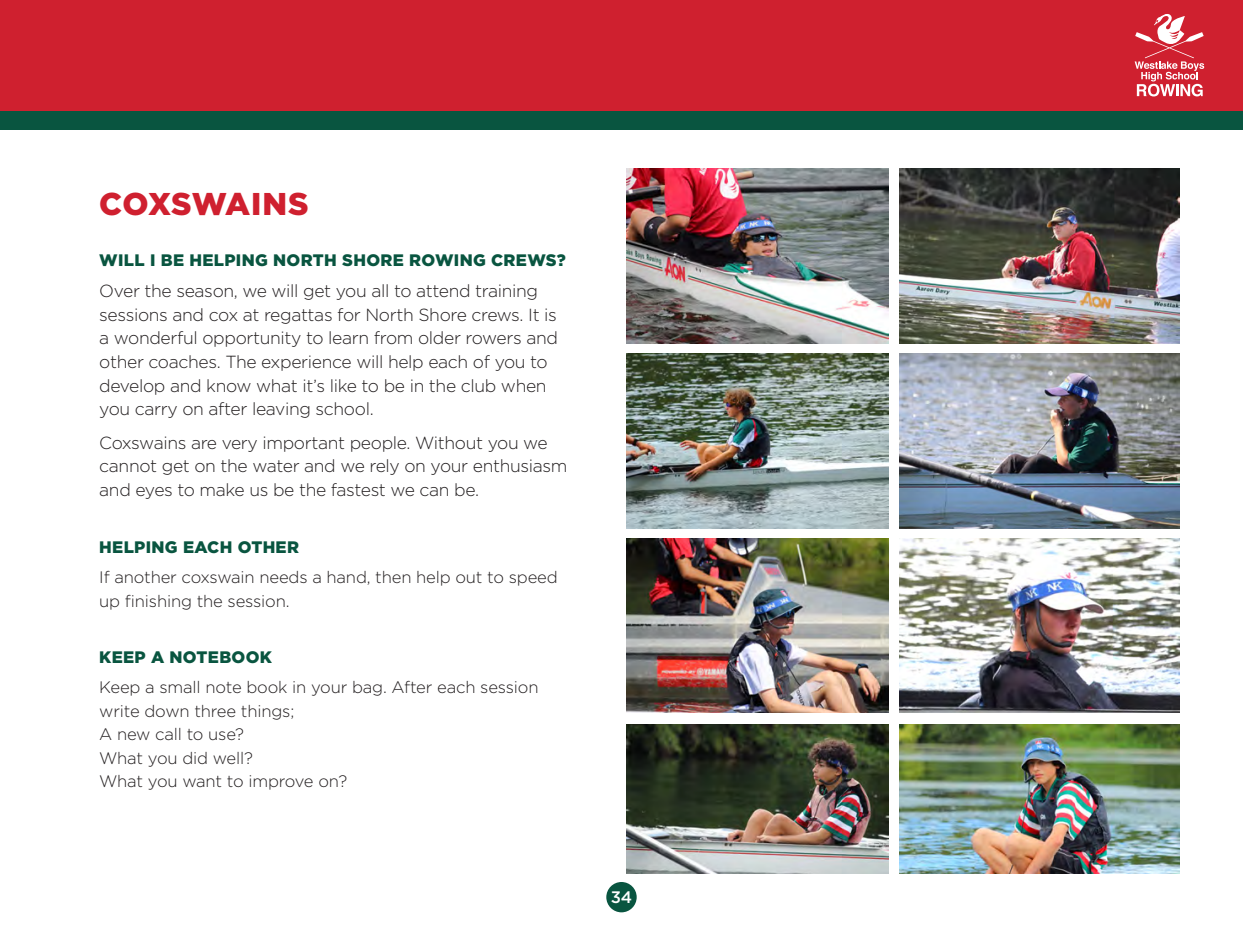
<style>
.page{position:relative;width:1243px;height:945px;background:#fff}
.page>*{position:absolute;margin:0;border:0;box-sizing:border-box;transform-origin:0 0}
.t1{font:900 31.5px "Gotham";letter-spacing:.01em;color:#cf202f}
.body_copy_9_5pt{font:300 17.5px/23.6px "Gotham";letter-spacing:-.02em;color:#231f20}
.body_copy_9_5pt-2{font:300 16.62px/23.6px "Gotham";letter-spacing:-.01em;color:#231f20}
.t2{font:900 16.62px "Gotham";letter-spacing:.02em;color:#095540}
.t3{font:500 16.62px "Gotham";color:#fff}
</style>
<div class="page">
<div style="left:606px;top:882px;width:30px;height:30px;background:#095540;border-radius:50%"></div>
<img style="left:626px;top:724px;width:262px;height:149px">
<div style="left:0;top:82px;width:1242px;height:48px;background:#095540"></div>
<div style="left:0;top:0;width:1242px;height:110px;background:#cf202f"></div>
<svg style="left:1134px;top:14px;width:69px;height:82px"></svg>
<img style="left:626px;top:353px;width:262px;height:175px">
<img style="left:626px;top:169px;width:262px;height:174px">
<img style="left:899px;top:538px;width:280px;height:175px">
<img style="left:899px;top:724px;width:280px;height:149px">
<img style="left:899px;top:169px;width:280px;height:174px">
<img style="left:626px;top:538px;width:262px;height:175px">
<img style="left:899px;top:353px;width:280px;height:175px">
<p class="t1" style="left:99px;top:182px;width:211px">COXSWAINS</p>
<p class="t2" style="left:99px;top:249px;width:468px">WILL I BE HELPING NORTH SHORE ROWING CREWS?</p>
<p class="body_copy_9_5pt" style="left:99px;top:279px;width:460px">Over the season, we will get you all to attend training sessions and cox at regattas for North Shore crews. It is a wonderful opportunity to learn from older rowers and other coaches. The experience will help each of you to develop and know what it’s like to be in the club when you carry on after leaving school.</p>
<p class="body_copy_9_5pt" style="left:99px;top:430px;width:469px">Coxswains are very important people. Without you we cannot get on the water and we rely on your enthusiasm and eyes to make us be the fastest we can be.</p>
<p class="t2" style="left:99px;top:536px;width:201px">HELPING EACH OTHER</p>
<p class="body_copy_9_5pt-2" style="left:99px;top:565px;width:460px">If another coxswain needs a hand, then help out to speed up finishing the session.</p>
<p class="t2" style="left:99px;top:646px;width:174px">KEEP A NOTEBOOK</p>
<p class="body_copy_9_5pt-2" style="left:99px;top:675px;width:440px">Keep a small note book in your bag. After each session write down three things;<br>A new call to use?<br>What you did well?<br>What you want to improve on?</p>
<p class="t3" style="left:610px;top:886px;width:23px">34</p>
</div>
